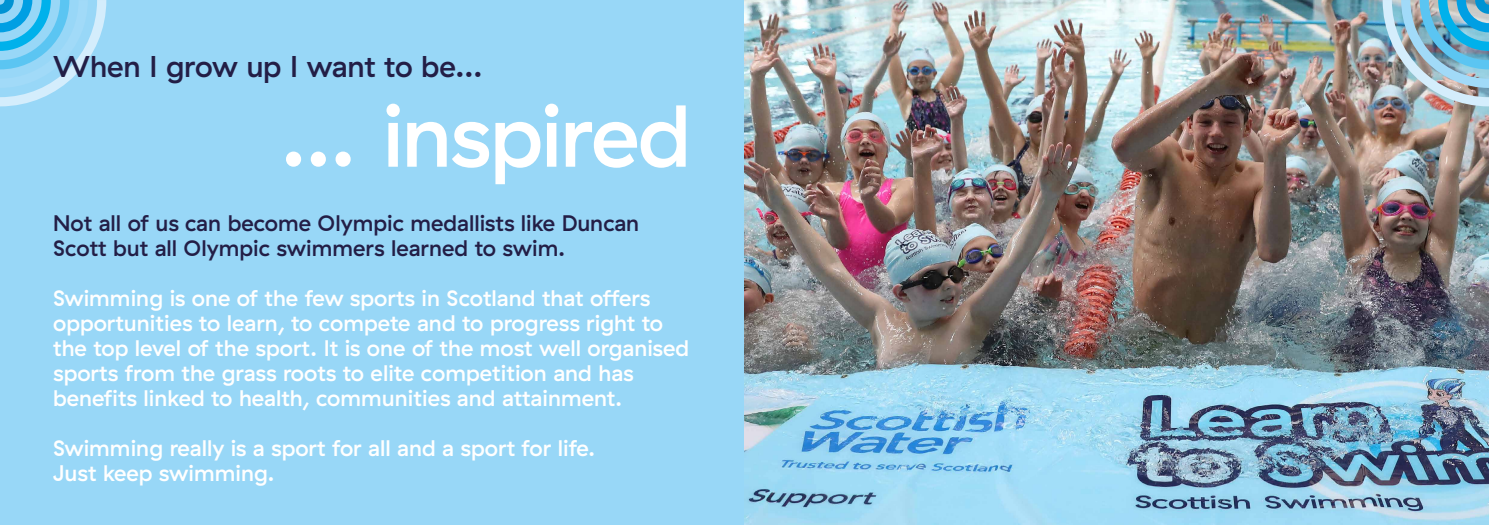
<style>
.page{position:relative;width:1489px;height:525px;background:#fff}
.page>*{position:absolute;margin:0;border:0;box-sizing:border-box;transform-origin:0 0}
.t1{font:500 87.5px "GT Haptik";letter-spacing:-.025em;color:#fff}
.t2{font:500 30px "GT Haptik";letter-spacing:-.01em;color:#231e46}
.t3{font:500 22.5px/25px "GT Haptik";color:#fff}
.t4{font:500 22.5px/25px "GT Haptik";color:#231e46}
</style>
<div class="page">
<div style="left:0;top:0;width:1488px;height:524px;background:#98d7f7"></div>
<svg style="left:0;top:0;width:106px;height:106px"></svg>
<img style="left:744px;top:0;width:744px;height:524px">
<img style="left:1382px;top:0;width:106px;height:106px">
<h2 class="t2" style="left:53px;top:49px;width:431px">When I grow up I want to be...</h2>
<h1 class="t1" style="left:279px;top:83px;width:413px">... inspired</h1>
<p class="t4" style="left:53px;top:211px;width:587px">Not all of us can become Olympic medallists like Duncan<br>Scott but all Olympic swimmers learned to swim.</p>
<p class="t3" style="left:53px;top:286px;width:637px">Swimming is one of the few sports in Scotland that offers opportunities to learn, to compete and to progress right to the top level of the sport. It is one of the most well organised sports from the grass roots to elite competition and has benefits linked to health, communities and attainment.</p>
<p class="t3" style="left:53px;top:435px;width:543px">Swimming really is a sport for all and a sport for life.<br>Just keep swimming.</p>
</div>
